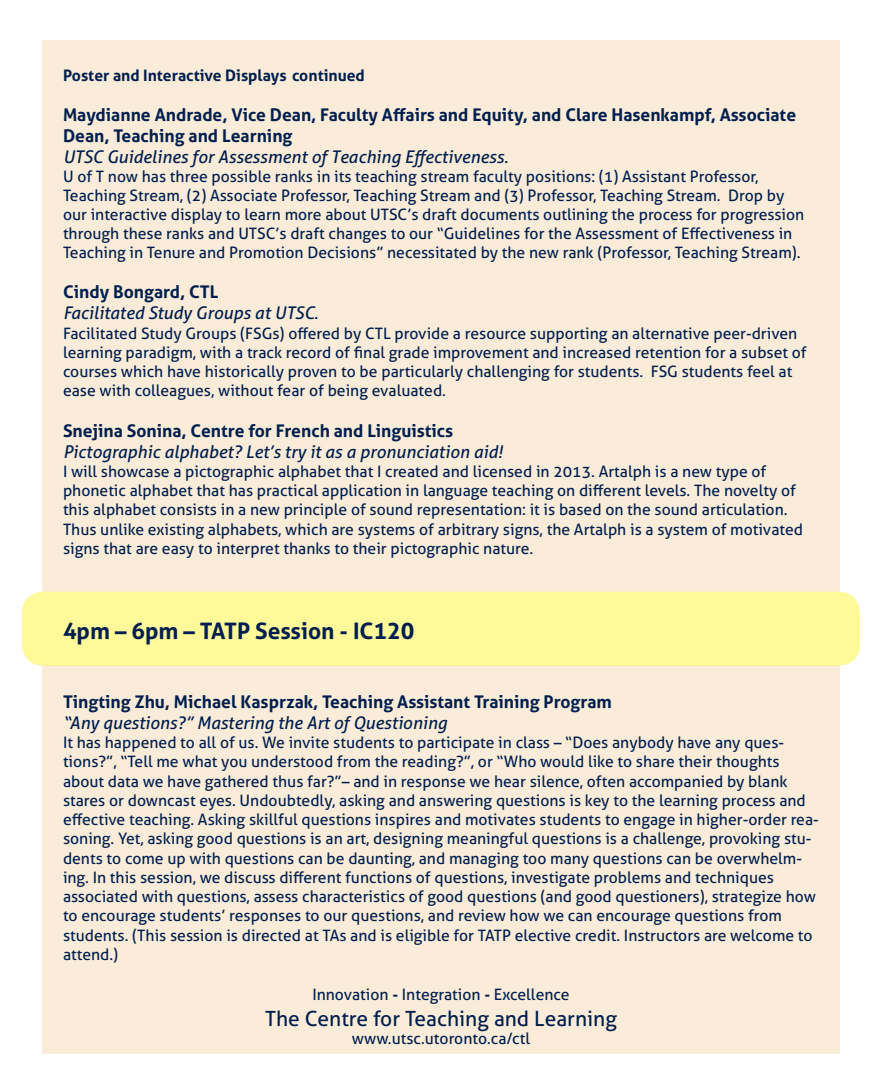
<style>
.page{position:relative;width:882px;height:1071px;background:#fff}
.page>*{position:absolute;margin:0;border:0;box-sizing:border-box;transform-origin:0 0}
.t1{font:700 22.75px "Aller";color:#001f4e}
.t2{font:21px "Aller";color:#001f4e}
.t3{font:700 17.5px/21px "Aller";color:#001f4e}
.t4{font:italic 17.5px "Aller";color:#001f4e}
.t5{font:15.75px/19.2px "Aller";color:#001f4e}
.t6{font:700 15.75px "Aller";color:#001f4e}
.s1{font-weight:700}
</style>
<div class="page">
<div style="left:42px;top:666px;width:798px;height:388px;background:#faecd9"></div>
<div style="left:42px;top:40px;width:798px;height:552px;background:#faecd9"></div>
<div style="left:22px;top:592px;width:838px;height:74px;background:#fff99a;border-radius:21px"></div>
<p class="t6" style="left:63px;top:66px;width:303px">Poster and Interactive Displays continued</p>
<p class="t3" style="left:63px;top:104px;width:735px">Maydianne Andrade, Vice Dean, Faculty Affairs and Equity, and Clare Hasenkampf, Associate<br>Dean, Teaching and Learning</p>
<p class="t4" style="left:63px;top:146px;width:447px">UTSC Guidelines for Assessment of Teaching Effectiveness.</p>
<p class="t5" style="left:63px;top:167px;width:743px">U of T now has three possible ranks in its teaching stream faculty positions: (1) Assistant Professor, Teaching Stream, (2) Associate Professor, Teaching Stream and (3) Professor, Teaching Stream. Drop by our interactive display to learn more about UTSC’s draft documents outlining the process for progression through these ranks and UTSC’s draft changes to our “Guidelines for the Assessment of Effectiveness in Teaching in Tenure and Promotion Decisions” necessitated by the new rank (Professor, Teaching Stream).</p>
<p class="t3" style="left:63px;top:282px;width:157px">Cindy Bongard, CTL</p>
<p class="t4" style="left:63px;top:303px;width:257px">Facilitated Study Groups at UTSC.</p>
<p class="t5" style="left:63px;top:323px;width:745px">Facilitated Study Groups (FSGs) offered by CTL provide a resource supporting an alternative peer-driven learning paradigm, with a track record of final grade improvement and increased retention for a subset of courses which have historically proven to be particularly challenging for students. FSG students feel at ease with colleagues, without fear of being evaluated.</p>
<p class="t3" style="left:63px;top:420px;width:392px">Snejina Sonina, Centre for French and Linguistics</p>
<p class="t4" style="left:63px;top:441px;width:441px">Pictographic alphabet? Let’s try it as a pronunciation aid!</p>
<p class="t5" style="left:63px;top:462px;width:742px">I will showcase a pictographic alphabet that I created and licensed in 2013. Artalph is a new type of phonetic alphabet that has practical application in language teaching on different levels. The novelty of this alphabet consists in a new principle of sound representation: it is based on the sound articulation.<br>Thus unlike existing alphabets, which are systems of arbitrary signs, the Artalph is a system of motivated signs that are easy to interpret thanks to their pictographic nature.</p>
<h1 class="t1" style="left:63px;top:617px;width:353px">4pm – 6pm – TATP Session - IC120</h1>
<p class="t3" style="left:63px;top:691px;width:550px">Tingting Zhu, Michael Kasprzak, Teaching Assistant Training Program</p>
<p class="t4" style="left:63px;top:712px;width:386px">“Any questions?” Mastering the Art of Questioning</p>
<p class="t5" style="left:63px;top:733px;width:757px">It has happened to all of us. We invite students to participate in class – “Does anybody have any ques&shy;tions?”, “Tell me what you understood from the reading?”, or “Who would like to share their thoughts about data we have gathered thus far?”– and in response we hear silence, often accompanied by blank stares or downcast eyes. Undoubtedly, asking and answering questions is key to the learning process and effective teaching. Asking skillful questions inspires and motivates students to engage in higher-order rea&shy;soning. Yet, asking good questions is an art, designing meaningful questions is a challenge, provoking stu&shy;dents to come up with questions can be daunting, and managing too many questions can be overwhelm&shy;ing. In this session, we discuss different functions of questions, investigate problems and techniques associated with questions, assess characteristics of good questions (and good questioners), strategize how to encourage students’ responses to our questions, and review how we can encourage questions from students. (This session is directed at TAs and is eligible for TATP elective credit. Instructors are welcome to attend.)</p>
<p class="t5" style="left:312px;top:985px;width:259px">Innovation <span class="s1">-</span> Integration <span class="s1">-</span> Excellence</p>
<h2 class="t2" style="left:265px;top:1005px;width:353px">The Centre for Teaching and Learning</h2>
<p class="t5" style="left:352px;top:1029px;width:180px">www.utsc.utoronto.ca/ctl</p>
</div>
